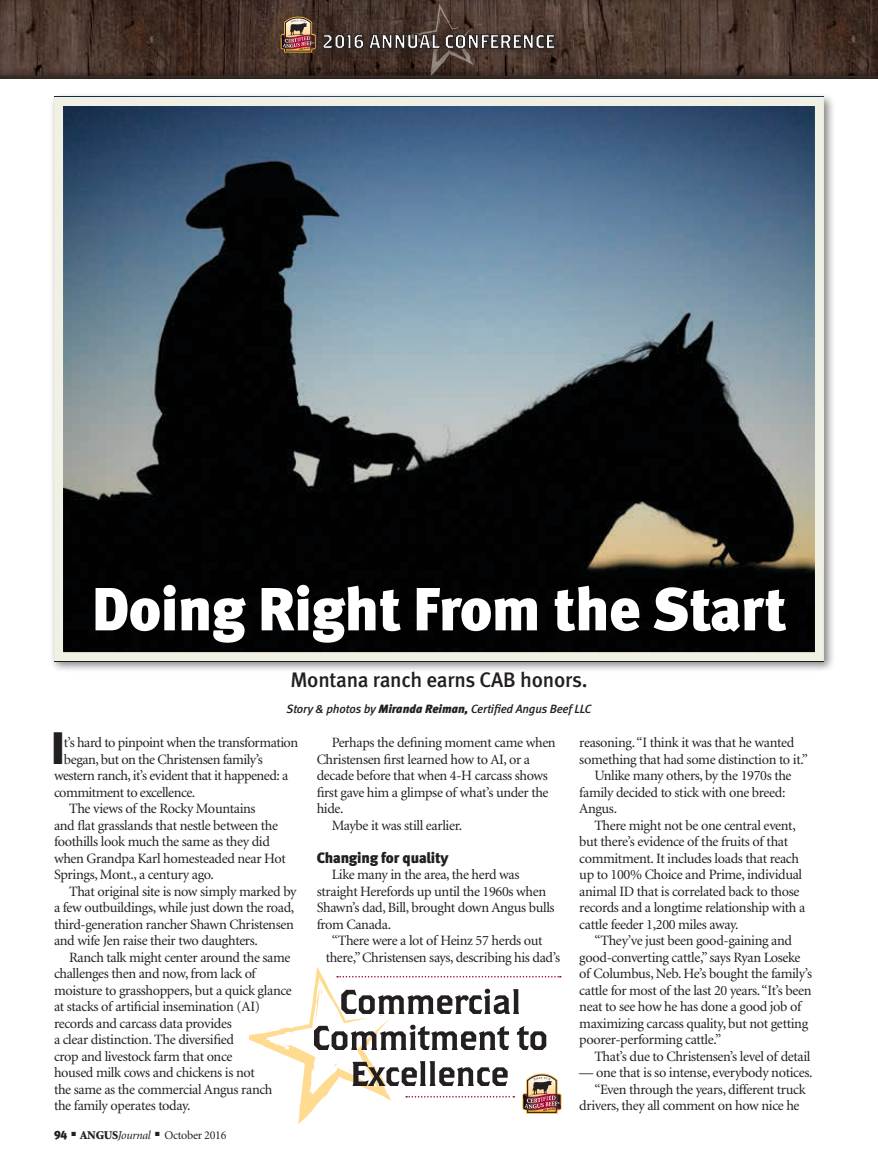
<style>
.page{position:relative;width:878px;height:1168px;background:#fff}
.page>*{position:absolute;margin:0;border:0;box-sizing:border-box;transform-origin:0 0}
.headline{font:60.75px "Meta Black LF";letter-spacing:-.01em;color:#fff}
.Drop_Cap{font:45.45px "Meta Black LF";color:#231f20}
.deck{font:21px "Meta Medium LF";letter-spacing:-.01em;color:#231f20}
.subhead{font:15px "Meta Black LF";letter-spacing:-.01em;color:#231f20}
.body_text{font:14.25px/16.5px "Minion";letter-spacing:-.025em;color:#231f20}
.Drop_Cap-2{font:14.25px "Minion";letter-spacing:-.035em;color:#231f20}
.byline{font:italic 12px "Meta Medium LF";letter-spacing:-.01em;color:#231f20}
.t1{font:12px "Minion";letter-spacing:-.025em;color:#231f20}
.s1{font-family:"Meta Black LF"}
.s2{font-weight:900}
.s3{font-style:italic}
</style>
<div class="page">
<div style="left:0;top:0;width:878px;height:81px;background:#231f20;opacity:.55"></div>
<svg style="left:281px;top:17px;width:34px;height:35px"></svg>
<div style="left:316px;top:28px;width:248px;height:30px;background:#231f20;opacity:.75"></div>
<svg style="left:322px;top:4px;width:234px;height:72px;background:#4f3f38"></svg>
<svg style="left:249px;top:967px;width:312px;height:157px"></svg>
<div style="left:49px;top:92px;width:786px;height:580px;background:#231f20;opacity:.55"></div>
<img style="left:64px;top:107px;width:750px;height:544px">
<div style="left:54px;top:97px;width:770px;height:564px;border:9px solid #f1f0e4"></div>
<p class="headline" style="left:92px;top:572px;width:696px">Doing Right From the Start</p>
<p class="deck" style="left:290px;top:668px;width:299px">Montana ranch earns CAB honors.</p>
<p class="byline" style="left:286px;top:701px;width:306px">Story &amp; photos by <span class="s1">Miranda Reiman,</span> Certified Angus Beef LLC</p>
<p class="Drop_Cap" style="left:51px;top:720px;width:15px">I</p>
<p class="Drop_Cap-2" style="left:64px;top:735px;width:236px">t’s hard to pinpoint when the transformation</p>
<p class="Drop_Cap-2" style="left:64px;top:752px;width:200px">began, but on the Christensen family’s</p>
<p class="Drop_Cap-2" style="left:54px;top:768px;width:236px">western ranch, it’s evident that it happened: a</p>
<p class="Drop_Cap-2" style="left:54px;top:785px;width:143px">commitment to excellence.</p>
<p class="body_text" style="left:54px;top:801px;width:233px;text-indent:15px">The views of the Rocky Mountains<br>and flat grasslands that nestle between the foothills look much the same as they did when Grandpa Karl homesteaded near Hot Springs, Mont., a century ago.</p>
<p class="body_text" style="left:54px;top:883px;width:244px;text-indent:15px">That original site is now simply marked by a few outbuildings, while just down the road, third-generation rancher Shawn Christensen and wife Jen raise their two daughters.</p>
<p class="body_text" style="left:54px;top:949px;width:239px;text-indent:15px">Ranch talk might center around the same challenges then and now, from lack of moisture to grasshoppers, but a quick glance at stacks of artificial insemination (AI) records and carcass data provides<br>a clear distinction. The diversified<br>crop and livestock farm that once<br>housed milk cows and chickens is not<br>the same as the commercial Angus ranch the family operates today.</p>
<p class="t1" style="left:54px;top:1129px;width:174px"><span class="s1">94</span> ■ <span class="s2">ANGUS</span><span class="s3">Journal</span> ■ October 2016</p>
<p class="body_text" style="left:316px;top:735px;width:240px;text-indent:15px">Perhaps the defining moment came when Christensen first learned how to AI, or a decade before that when 4-H carcass shows first gave him a glimpse of what’s under the hide.</p>
<p class="body_text" style="left:332px;top:817px;width:132px">Maybe it was still earlier.</p>
<p class="subhead" style="left:316px;top:848px;width:133px">Changing for quality</p>
<p class="body_text" style="left:316px;top:867px;width:239px;text-indent:15px">Like many in the area, the herd was straight Herefords up until the 1960s when Shawn’s dad, Bill, brought down Angus bulls from Canada.</p>
<p class="body_text" style="left:326px;top:933px;width:236px;text-indent:6px">“There were a lot of Heinz 57 herds out there,” Christensen says, describing his dad’s</p>
<p class="body_text" style="left:579px;top:735px;width:230px">reasoning. “I think it was that he wanted something that had some distinction to it.”</p>
<p class="body_text" style="left:579px;top:768px;width:214px;text-indent:15px">Unlike many others, by the 1970s the family decided to stick with one breed:<br>Angus.</p>
<p class="body_text" style="left:579px;top:817px;width:227px;text-indent:15px">There might not be one central event, but there’s evidence of the fruits of that commitment. It includes loads that reach up to 100% Choice and Prime, individual animal ID that is correlated back to those records and a longtime relationship with a cattle feeder 1,200 miles away.</p>
<p class="body_text" style="left:579px;top:933px;width:234px;text-indent:15px">“They’ve just been good-gaining and good-converting cattle,” says Ryan Loseke of Columbus, Neb. He’s bought the family’s cattle for most of the last 20 years. “It’s been neat to see how he has done a good job of maximizing carcass quality, but not getting poorer-performing cattle.”</p>
<p class="body_text" style="left:594px;top:1048px;width:217px">That’s due to Christensen’s level of detail</p>
<p class="body_text" style="left:579px;top:1065px;width:235px">— one that is so intense, everybody notices.</p>
<p class="body_text" style="left:579px;top:1081px;width:228px;text-indent:15px">“Even through the years, different truck drivers, they all comment on how nice he</p>
</div>
